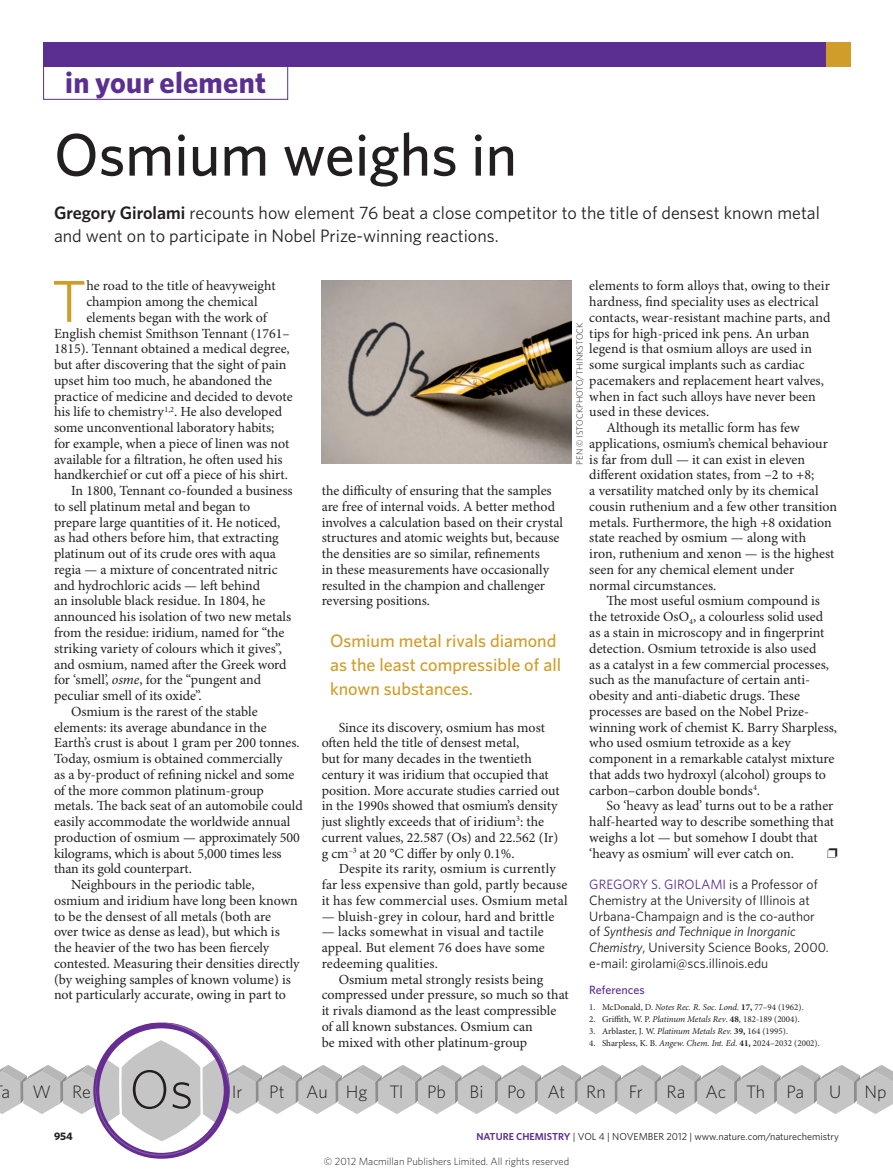
<style>
.page{position:relative;width:893px;height:1174px;background:#fff}
.page>*{position:absolute;margin:0;border:0;box-sizing:border-box;transform-origin:0 0}
.Title{font:500 60px "Whitney";color:#231f20}
.Body_first_w_drop_c{font:59.25px "Whitney";color:#d09d28}
.Title-2{font:300 54.6px "Whitney";color:#231f20}
.t1{font:700 30px "Whitney";letter-spacing:.01em;color:#5b2e91}
.Standfirst{font:18px/22.5px "Whitney";color:#231f20}
.Pull_quote{font:500 18px/24px "Whitney";color:#d09d28}
.Title-3{font:300 18px "Whitney";letter-spacing:-.005em;color:#231f20}
.Body_text{font:13.95px/15.8px "Minion Pro";color:#231f20}
.Body_first_w_drop_c-2{font:13.95px "Minion Pro";color:#231f20}
.Author_information{font:13.5px/15.8px "Whitney";color:#231f20}
.Ref_head{font:500 12px "Whitney";color:#5b2e91}
.t2{font:700 10.8px "Whitney";color:#231f20}
.t3{font:300 10.5px "Whitney";color:#231f20}
.t4{font:10.2px "Whitney";color:#231f20}
.References{font:9px "Minion Pro";color:#231f20}
.Picture_credit{font:300 9px "Whitney";color:#231f20}
.s1{font-weight:600}
.s2{font-style:italic}
.s3{color:#5b2e91}
.s4{font-weight:700}
.s5{font-weight:600;color:#5b2e91}
</style>
<div class="page">
<div style="left:43px;top:66px;width:245px;height:34px;border:1px solid #5b2e91"></div>
<div style="left:43px;top:43px;width:806px;height:24px;background:#5b2e91"></div>
<div style="left:826px;top:43px;width:24px;height:24px;background:#d09d28"></div>
<img style="left:322px;top:280px;width:249px;height:184px">
<svg style="left:0;top:1022px;width:893px;height:137px"></svg>
<p class="t1" style="left:65px;top:62px;width:202px">in your element</p>
<p class="Title" style="left:54px;top:115px;width:465px">Osmium weighs in</p>
<p class="Standfirst" style="left:54px;top:201px;width:767px"><span class="s1">Gregory Girolami</span> recounts how element 76 beat a close competitor to the title of densest known metal and went on to participate in Nobel Prize-winning reactions.</p>
<p class="Body_first_w_drop_c" style="left:52px;top:262px;width:36px">T</p>
<p class="Body_first_w_drop_c-2" style="left:86px;top:277px;width:191px">he road to the title of heavyweight</p>
<p class="Body_first_w_drop_c-2" style="left:86px;top:293px;width:173px">champion among the chemical</p>
<p class="Body_first_w_drop_c-2" style="left:86px;top:309px;width:182px">elements began with the work of</p>
<p class="Body_first_w_drop_c-2" style="left:54px;top:325px;width:237px">English chemist Smithson Tennant (1761–</p>
<p class="Body_first_w_drop_c-2" style="left:54px;top:340px;width:237px">1815). Tennant obtained a medical degree,</p>
<p class="Body_first_w_drop_c-2" style="left:54px;top:356px;width:234px">but after discovering that the sight of pain</p>
<p class="Body_first_w_drop_c-2" style="left:54px;top:372px;width:220px">upset him too much, he abandoned the</p>
<p class="Body_first_w_drop_c-2" style="left:54px;top:388px;width:240px">practice of medicine and decided to devote</p>
<p class="Body_first_w_drop_c-2" style="left:54px;top:403px;width:230px">his life to chemistry<sup>1,2</sup>. He also developed</p>
<p class="Body_first_w_drop_c-2" style="left:54px;top:419px;width:222px">some unconventional laboratory habits;</p>
<p class="Body_first_w_drop_c-2" style="left:54px;top:435px;width:237px">for example, when a piece of linen was not</p>
<p class="Body_first_w_drop_c-2" style="left:54px;top:451px;width:230px">available for a filtration, he often used his</p>
<p class="Body_first_w_drop_c-2" style="left:54px;top:466px;width:235px">handkerchief or cut off a piece of his shirt.</p>
<p class="Body_text" style="left:54px;top:483px;width:240px;text-indent:17px">In 1800, Tennant co-founded a business to sell platinum metal and began to prepare large quantities of it. He noticed, as had others before him, that extracting platinum out of its crude ores with aqua regia — a mixture of concentrated nitric and hydrochloric acids — left behind<br>an insoluble black residue. In 1804, he announced his isolation of two new metals from the residue: iridium, named for “the striking variety of colours which it gives”, and osmium, named after the Greek word for ‘smell’, <span class="s2">osme</span>, for the “pungent and peculiar smell of its oxide”.</p>
<p class="Body_text" style="left:54px;top:704px;width:250px;text-indent:17px">Osmium is the rarest of the stable elements: its average abundance in the Earth’s crust is about 1 gram per 200 tonnes.<br>Today, osmium is obtained commercially<br>as a by-product of refining nickel and some of the more common platinum-group metals. The back seat of an automobile could easily accommodate the worldwide annual production of osmium — approximately 500 kilograms, which is about 5,000 times less than its gold counterpart.</p>
<p class="Body_text" style="left:54px;top:877px;width:247px;text-indent:17px">Neighbours in the periodic table, osmium and iridium have long been known to be the densest of all metals (both are<br>over twice as dense as lead), but which is the heavier of the two has been fiercely contested. Measuring their densities directly (by weighing samples of known volume) is not particularly accurate, owing in part to</p>
<p class="Body_text" style="left:589px;top:278px;width:243px">elements to form alloys that, owing to their hardness, find speciality uses as electrical contacts, wear-resistant machine parts, and tips for high-priced ink pens. An urban legend is that osmium alloys are used in some surgical implants such as cardiac pacemakers and replacement heart valves, when in fact such alloys have never been used in these devices.</p>
<p class="Body_text" style="left:589px;top:420px;width:249px;text-indent:17px">Although its metallic form has few applications, osmium’s chemical behaviour is far from dull — it can exist in eleven different oxidation states, from –2 to +8;<br>a versatility matched only by its chemical cousin ruthenium and a few other transition metals. Furthermore, the high +8 oxidation state reached by osmium — along with<br>iron, ruthenium and xenon — is the highest seen for any chemical element under normal circumstances.</p>
<p class="Body_text" style="left:589px;top:593px;width:249px;text-indent:17px">The most useful osmium compound is the tetroxide OsO<sub>4</sub>, a colourless solid used as a stain in microscopy and in fingerprint detection. Osmium tetroxide is also used<br>as a catalyst in a few commercial processes, such as the manufacture of certain anti&shy;obesity and anti-diabetic drugs. These processes are based on the Nobel Prize&shy;winning work of chemist K. Barry Sharpless, who used osmium tetroxide as a key component in a remarkable catalyst mixture that adds two hydroxyl (alcohol) groups to carbon–carbon double bonds<sup>4</sup>.</p>
<p class="Body_text" style="left:589px;top:798px;width:246px;text-indent:17px">So ‘heavy as lead’ turns out to be a rather half-hearted way to describe something that weighs a lot — but somehow I doubt that ‘heavy as osmium’ will ever catch on.</p>
<p class="Author_information" style="left:589px;top:876px;width:241px"><span class="s3">GREGORY S. GIROLAMI</span> is a Professor of Chemistry at the University of Illinois at Urbana-Champaign and is the co-author of <span class="s2">Synthesis and Technique in Inorganic Chemistry</span>, University Science Books, 2000. e-mail: girolami@scs.illinois.edu</p>
<p class="Ref_head" style="left:589px;top:982px;width:57px">References</p>
<p class="References" style="left:589px;top:1002px;width:216px">1. McDonald, D. <span class="s2">Notes Rec. R. Soc. Lond.</span> <span class="s4">17,</span> 77–94 (1962).</p>
<p class="References" style="left:589px;top:1014px;width:212px">2. Griffith, W. P. <span class="s2">Platinum Metals Rev</span>. <span class="s4">48</span>, 182-189 (2004).</p>
<p class="References" style="left:589px;top:1026px;width:200px">3. Arblaster, J. W. <span class="s2">Platinum Metals Rev.</span> <span class="s4">39,</span> 164 (1995).</p>
<p class="References" style="left:589px;top:1038px;width:232px">4. Sharpless, K. B. <span class="s2">Angew. Chem. Int. Ed.</span> <span class="s4">41,</span> 2024–2032 (2002).</p>
<p class="Picture_credit" style="left:574px;top:464px;width:144px;rotate:-90deg">PEN © ISTOCKPHOTO/THINKSTOCK</p>
<p class="Body_text" style="left:322px;top:483px;width:243px">the difficulty of ensuring that the samples are free of internal voids. A better method involves a calculation based on their crystal structures and atomic weights but, because the densities are so similar, refinements<br>in these measurements have occasionally resulted in the champion and challenger reversing positions.</p>
<p class="Pull_quote" style="left:330px;top:628px;width:232px">Osmium metal rivals diamond as the least compressible of all known substances.</p>
<p class="Body_text" style="left:322px;top:719px;width:240px;text-indent:17px">Since its discovery, osmium has most often held the title of densest metal,<br>but for many decades in the twentieth century it was iridium that occupied that position. More accurate studies carried out in the 1990s showed that osmium’s density just slightly exceeds that of iridium<sup>3</sup>: the current values, 22.587 (Os) and 22.562 (Ir) g cm<sup>–3</sup> at 20 °C differ by only 0.1%.</p>
<p class="Body_text" style="left:322px;top:861px;width:247px;text-align:center">Despite its rarity, osmium is currently<br>far less expensive than gold, partly because it has few commercial uses. Osmium metal</p>
<p class="Body_text" style="left:322px;top:908px;width:234px">— bluish-grey in colour, hard and brittle</p>
<p class="Body_text" style="left:322px;top:924px;width:225px;text-align:justify">— lacks somewhat in visual and tactile appeal. But element 76 does have some redeeming qualities.</p>
<p class="Body_text" style="left:322px;top:971px;width:249px;text-indent:17px">Osmium metal strongly resists being compressed under pressure, so much so that it rivals diamond as the least compressible of all known substances. Osmium can<br>be mixed with other platinum-group</p>
<p class="Title-3" style="left:2px;top:1080px;width:10px">a</p>
<p class="Title-3" style="left:33px;top:1080px;width:20px">W</p>
<p class="Title-3" style="left:72px;top:1079px;width:20px">Re</p>
<p class="Title-2" style="left:129px;top:1052px;width:66px">Os</p>
<p class="Title-3" style="left:232px;top:1079px;width:12px">Ir</p>
<p class="Title-3" style="left:269px;top:1079px;width:17px">Pt</p>
<p class="Title-3" style="left:306px;top:1079px;width:23px">Au</p>
<p class="Title-3" style="left:346px;top:1079px;width:23px">Hg</p>
<p class="Title-3" style="left:389px;top:1079px;width:15px">Tl</p>
<p class="Title-3" style="left:427px;top:1079px;width:20px">Pb</p>
<p class="Title-3" style="left:469px;top:1079px;width:15px">Bi</p>
<p class="Title-3" style="left:507px;top:1079px;width:20px">Po</p>
<p class="Title-3" style="left:547px;top:1079px;width:19px">At</p>
<p class="Title-3" style="left:586px;top:1079px;width:21px">Rn</p>
<p class="Title-3" style="left:629px;top:1079px;width:15px">Fr</p>
<p class="Title-3" style="left:667px;top:1079px;width:20px">Ra</p>
<p class="Title-3" style="left:705px;top:1079px;width:22px">Ac</p>
<p class="Title-3" style="left:746px;top:1079px;width:21px">Th</p>
<p class="Title-3" style="left:786px;top:1079px;width:19px">Pa</p>
<p class="Title-3" style="left:829px;top:1079px;width:14px">U</p>
<p class="Title-3" style="left:864px;top:1079px;width:24px">Np</p>
<p class="t2" style="left:54px;top:1129px;width:20px">954</p>
<p class="t4" style="left:476px;top:1129px;width:364px"><span class="s5">NATURE CHEMISTRY</span> | VOL 4 | NOVEMBER 2012 | www.nature.com/naturechemistry</p>
<p class="t3" style="left:324px;top:1154px;width:247px">© 2012 Macmillan Publishers Limited. All rights reserved</p>
</div>
